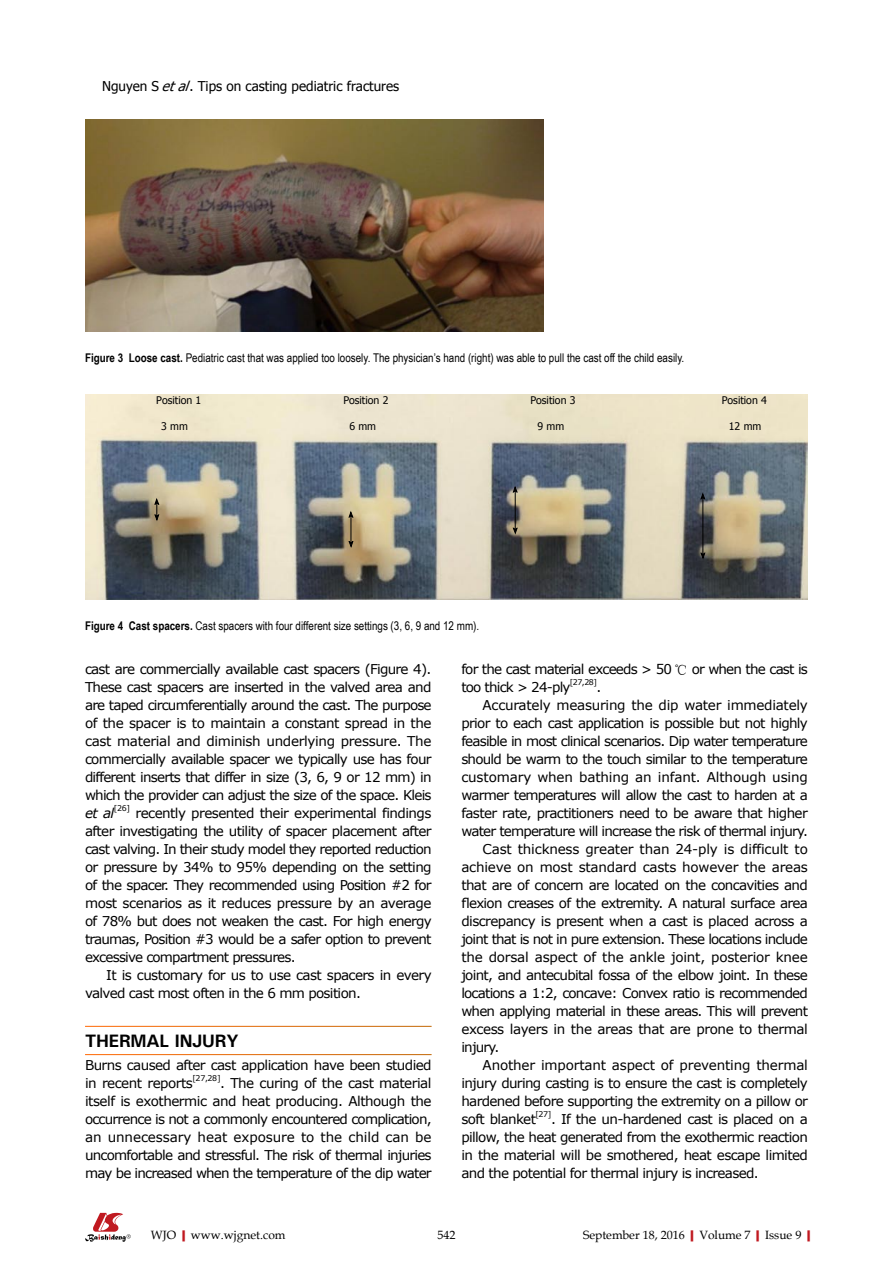
<style>
.page{position:relative;width:893px;height:1263px;background:#fff}
.page>*{position:absolute;margin:0;border:0;box-sizing:border-box;transform-origin:0 0}
.t1{font:700 18px "Univers";letter-spacing:-.01em;color:#000}
.t2{font:13.5px/18px "Verdana";letter-spacing:-.05em;color:#000;text-align:justify}
.t3{font:13.5px "Verdana";letter-spacing:-.015em;color:#000}
.t4{font:13.5px "Verdana";letter-spacing:-.03em;color:#000}
.t5{font:13.5px "Tahoma";color:#000}
.t6{font:13.5px "Verdana";letter-spacing:-.01em;color:#000}
.t7{font:13.5px "Verdana";letter-spacing:-.02em;color:#000}
.t8{font:12px "Arial Narrow";color:#000}
.t9{font:12px "Book Antiqua";color:#000}
.t10{font:10.5px "Tahoma";color:#000}
.t11{font:7.8px "Verdana";letter-spacing:-.045em;color:#000}
.s1{font-style:italic}
.s2{font-weight:700}
.s3{font-family:"Sim Sun";font-size:14.25px}
.s4{font-weight:700;color:#c01920}
</style>
<div class="page">
<svg style="left:85px;top:1213px;width:46px;height:29px"></svg>
<img style="left:85px;top:119px;width:459px;height:213px">
<img style="left:85px;top:395px;width:723px;height:205px">
<svg style="left:154px;top:499px;width:5px;height:21px"></svg>
<svg style="left:348px;top:512px;width:5px;height:35px"></svg>
<svg style="left:513px;top:487px;width:5px;height:5px"></svg>
<hr style="left:515px;top:490px;width:1px;height:41px;background:#000">
<svg style="left:513px;top:528px;width:5px;height:6px"></svg>
<svg style="left:700px;top:493px;width:5px;height:6px"></svg>
<hr style="left:703px;top:497px;width:1px;height:59px;background:#000">
<svg style="left:700px;top:553px;width:5px;height:6px"></svg>
<p class="t5" style="left:102px;top:77px;width:299px">Nguyen S <span class="s1">etal</span>. Tips on casting pediatric fractures</p>
<p class="t8" style="left:85px;top:349px;width:601px"><span class="s2">Figure 3 Loose cast.</span> Pediatric cast that was applied too loosely. The physician’s hand (right) was able to pull the cast off the child easily.</p>
<p class="t10" style="left:156px;top:393px;width:47px">Position 1</p>
<p class="t10" style="left:343px;top:393px;width:47px">Position 2</p>
<p class="t10" style="left:530px;top:393px;width:47px">Position 3</p>
<p class="t10" style="left:722px;top:393px;width:47px">Position 4</p>
<p class="t10" style="left:161px;top:419px;width:28px">3 mm</p>
<p class="t10" style="left:349px;top:419px;width:28px">6 mm</p>
<p class="t10" style="left:538px;top:419px;width:28px">9 mm</p>
<p class="t10" style="left:729px;top:419px;width:34px">12 mm</p>
<p class="t8" style="left:85px;top:617px;width:396px"><span class="s2">Figure 4 Cast spacers.</span> Cast spacers with four different size settings (3, 6, 9 and 12 mm).</p>
<p class="t2" style="left:85px;top:660px;width:348px">cast are commercially available cast spacers (Figure 4).<br>These cast spacers are inserted in the valved area and are taped circumferentially around the cast. The purpose of the spacer is to maintain a constant spread in the cast material and diminish underlying pressure. The commercially available spacer we typically use has four different inserts that differ in size (3, 6, 9 or 12 mm) in which the provider can adjust the size of the space. Kleis <span class="s1">et al</span></p>
<p class="t11" style="left:114px;top:803px;width:18px">[26]</p>
<p class="t2" style="left:135px;top:804px;width:298px">recently presented their experimental findings</p>
<p class="t2" style="left:85px;top:822px;width:348px">after investigating the utility of spacer placement after</p>
<p class="t2" style="left:85px;top:840px;width:348px">cast valving. In their study model they reported reduction</p>
<p class="t2" style="left:85px;top:858px;width:348px">or pressure by 34% to 95% depending on the setting</p>
<p class="t2" style="left:85px;top:876px;width:348px">of the spacer. They recommended using Position #2 for</p>
<p class="t2" style="left:85px;top:894px;width:348px">most scenarios as it reduces pressure by an average</p>
<p class="t2" style="left:85px;top:912px;width:348px">of 78% but does not weaken the cast. For high energy</p>
<p class="t2" style="left:85px;top:930px;width:348px">traumas, Position #3 would be a safer option to prevent</p>
<p class="t2" style="left:85px;top:948px;width:212px">excessive compartment pressures.</p>
<p class="t2" style="left:106px;top:966px;width:327px">It is customary for us to use cast spacers in every</p>
<p class="t2" style="left:85px;top:984px;width:277px">valved cast most often in the 6 mm position.</p>
<p class="t1" style="left:85px;top:1029px;width:155px">THERMAL INJURY</p>
<p class="t2" style="left:85px;top:1056px;width:348px">Burns caused after cast application have been studied in recent reports</p>
<p class="t11" style="left:192px;top:1073px;width:30px">[27,28]</p>
<p class="t2" style="left:85px;top:1074px;width:348px;text-indent:135px">. The curing of the cast material itself is exothermic and heat producing. Although the occurrence is not a commonly encountered complication, an unnecessary heat exposure to the child can be uncomfortable and stressful. The risk of thermal injuries may be increased when the temperature of the dip water</p>
<p class="t2" style="left:461px;top:660px;width:348px">for the cast material exceeds &gt; 50 <span class="s3">℃</span> or when the cast is too thick &gt; 24-ply</p>
<p class="t11" style="left:570px;top:677px;width:29px">[27,28]</p>
<p class="t2" style="left:596px;top:678px;width:6px">.</p>
<p class="t7" style="left:483px;top:696px;width:327px">Accurately measuring the dip water immediately</p>
<p class="t2" style="left:461px;top:714px;width:348px">prior to each cast application is possible but not highly</p>
<p class="t2" style="left:461px;top:732px;width:348px">feasible in most clinical scenarios. Dip water temperature</p>
<p class="t2" style="left:461px;top:750px;width:348px">should be warm to the touch similar to the temperature</p>
<p class="t6" style="left:461px;top:768px;width:348px">customary when bathing an infant. Although using</p>
<p class="t2" style="left:461px;top:786px;width:348px">warmer temperatures will allow the cast to harden at a</p>
<p class="t2" style="left:461px;top:804px;width:348px">faster rate, practitioners need to be aware that higher</p>
<p class="t2" style="left:461px;top:822px;width:348px">water temperature will increase the risk of thermal injury.</p>
<p class="t3" style="left:483px;top:840px;width:327px">Cast thickness greater than 24-ply is difficult to</p>
<p class="t3" style="left:461px;top:858px;width:348px">achieve on most standard casts however the areas</p>
<p class="t2" style="left:461px;top:876px;width:348px">that are of concern are located on the concavities and</p>
<p class="t2" style="left:461px;top:894px;width:348px">flexion creases of the extremity. A natural surface area</p>
<p class="t2" style="left:461px;top:912px;width:348px">discrepancy is present when a cast is placed across a</p>
<p class="t2" style="left:461px;top:930px;width:348px">joint that is not in pure extension. These locations include</p>
<p class="t3" style="left:461px;top:948px;width:348px">the dorsal aspect of the ankle joint, posterior knee</p>
<p class="t2" style="left:461px;top:966px;width:348px">joint, and antecubital fossa of the elbow joint. In these</p>
<p class="t2" style="left:461px;top:984px;width:348px">locations a 1:2, concave: Convex ratio is recommended</p>
<p class="t2" style="left:461px;top:1002px;width:348px">when applying material in these areas. This will prevent</p>
<p class="t4" style="left:461px;top:1020px;width:348px">excess layers in the areas that are prone to thermal</p>
<p class="t2" style="left:461px;top:1038px;width:39px">injury.</p>
<p class="t3" style="left:483px;top:1056px;width:327px">Another important aspect of preventing thermal</p>
<p class="t2" style="left:461px;top:1074px;width:348px">injury during casting is to ensure the cast is completely</p>
<p class="t2" style="left:461px;top:1092px;width:348px">hardened before supporting the extremity on a pillow or</p>
<p class="t2" style="left:461px;top:1110px;width:76px">soft blanket</p>
<p class="t11" style="left:535px;top:1109px;width:18px">[27]</p>
<p class="t2" style="left:461px;top:1110px;width:348px;text-indent:90px">. If the un-hardened cast is placed on a pillow, the heat generated from the exothermic reaction in the material will be smothered, heat escape limited and the potential for thermal injury is increased.</p>
<p class="t9" style="left:151px;top:1226px;width:136px">WJO<span class="s4">|</span>www.wjgnet.com</p>
<p class="t9" style="left:437px;top:1226px;width:19px">542</p>
<p class="t9" style="left:583px;top:1226px;width:234px">September 18, 2016<span class="s4">|</span>Volume 7<span class="s4">|</span>Issue 9<span class="s4">|</span></p>
</div>
